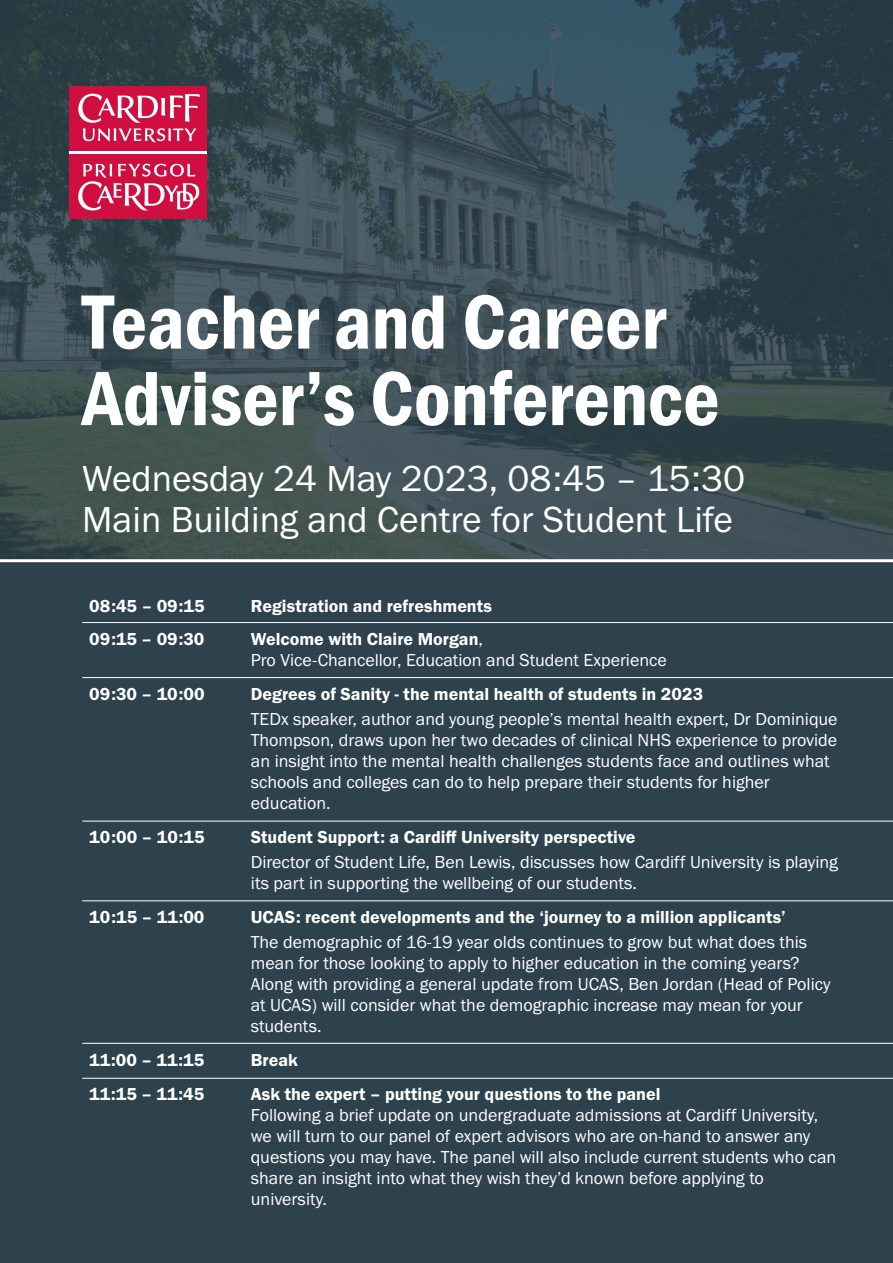
<style>
.page{position:relative;width:893px;height:1263px;background:#2d424d}
.page>*{position:absolute;margin:0;border:0;box-sizing:border-box;transform-origin:0 0}
.t1{font:79.5px/76.5px "Franklin Gothic URW Con Dem";color:#fff}
.t2{font:37.5px "Franklin Gothic URW Boo";color:#fff}
.t3{font:18px/21px "Franklin Gothic URW Boo";color:#fff}
.t4{font:18px "Franklin Gothic URW Dem";color:#fff}
.s1{font-family:"Franklin Gothic URW Dem"}
</style>
<div class="page">
<img style="left:0;top:0;width:893px;height:559px">
<div style="left:69px;top:150px;width:138px;height:5px;background:#fff"></div>
<div style="left:69px;top:154px;width:138px;height:65px;background:#d10e40"></div>
<svg style="left:78px;top:164px;width:121px;height:46px"></svg>
<div style="left:69px;top:86px;width:138px;height:65px;background:#d10e40"></div>
<svg style="left:78px;top:94px;width:122px;height:48px"></svg>
<hr style="left:0;top:559px;width:893px;height:3px;background:#fff">
<hr style="left:82px;top:622px;width:811px;height:1px;background:#fff">
<hr style="left:82px;top:677px;width:811px;height:1px;background:#fff">
<hr style="left:82px;top:821px;width:811px;height:1px;background:#fff">
<hr style="left:82px;top:900px;width:811px;height:1px;background:#fff">
<hr style="left:82px;top:1043px;width:811px;height:1px;background:#fff">
<hr style="left:82px;top:1078px;width:811px;height:1px;background:#fff">
<p class="t1" style="left:82px;top:280px;width:639px">Teacher and Career<br>Adviser’s Conference</p>
<p class="t2" style="left:82px;top:455px;width:664px">Wednesday 24 May 2023, 08:45 – 15:30</p>
<p class="t2" style="left:82px;top:496px;width:652px">Main Building and Centre for Student Life</p>
<p class="t4" style="left:89px;top:594px;width:117px">08:45 – 09:15</p>
<p class="t4" style="left:251px;top:594px;width:243px">Registration and refreshments</p>
<p class="t4" style="left:89px;top:628px;width:117px">09:15 – 09:30</p>
<p class="t3" style="left:251px;top:628px;width:417px"><span class="s1">Welcome with Claire Morgan</span>,<br>Pro Vice-Chancellor, Education and Student Experience</p>
<p class="t4" style="left:89px;top:683px;width:117px">09:30 – 10:00</p>
<p class="t4" style="left:251px;top:683px;width:454px">Degrees of Sanity - the mental health of students in 2023</p>
<p class="t3" style="left:251px;top:708px;width:588px">TEDx speaker, author and young people’s mental health expert, Dr Dominique Thompson, draws upon her two decades of clinical NHS experience to provide an insight into the mental health challenges students face and outlines what schools and colleges can do to help prepare their students for higher education.</p>
<p class="t4" style="left:89px;top:826px;width:117px">10:00 – 10:15</p>
<p class="t4" style="left:251px;top:826px;width:386px">Student Support: a Cardiff University perspective</p>
<p class="t3" style="left:251px;top:851px;width:588px">Director of Student Life, Ben Lewis, discusses how Cardiff University is playing its part in supporting the wellbeing of our students.</p>
<p class="t4" style="left:89px;top:906px;width:117px">10:15 – 11:00</p>
<p class="t4" style="left:251px;top:906px;width:536px">UCAS: recent developments and the ‘journey to a million applicants’</p>
<p class="t3" style="left:251px;top:931px;width:581px">The demographic of 16-19 year olds continues to grow but what does this mean for those looking to apply to higher education in the coming years?<br>Along with providing a general update from UCAS, Ben Jordan (Head of Policy at UCAS) will consider what the demographic increase may mean for your students.</p>
<p class="t4" style="left:89px;top:1049px;width:117px">11:00 – 11:15</p>
<p class="t4" style="left:251px;top:1049px;width:48px">Break</p>
<p class="t4" style="left:89px;top:1083px;width:117px">11:15 – 11:45</p>
<p class="t4" style="left:251px;top:1083px;width:411px">Ask the expert – putting your questions to the panel</p>
<p class="t3" style="left:251px;top:1104px;width:587px">Following a brief update on undergraduate admissions at Cardiff University, we will turn to our panel of expert advisors who are on-hand to answer any questions you may have. The panel will also include current students who can share an insight into what they wish they’d known before applying to university.</p>
</div>
